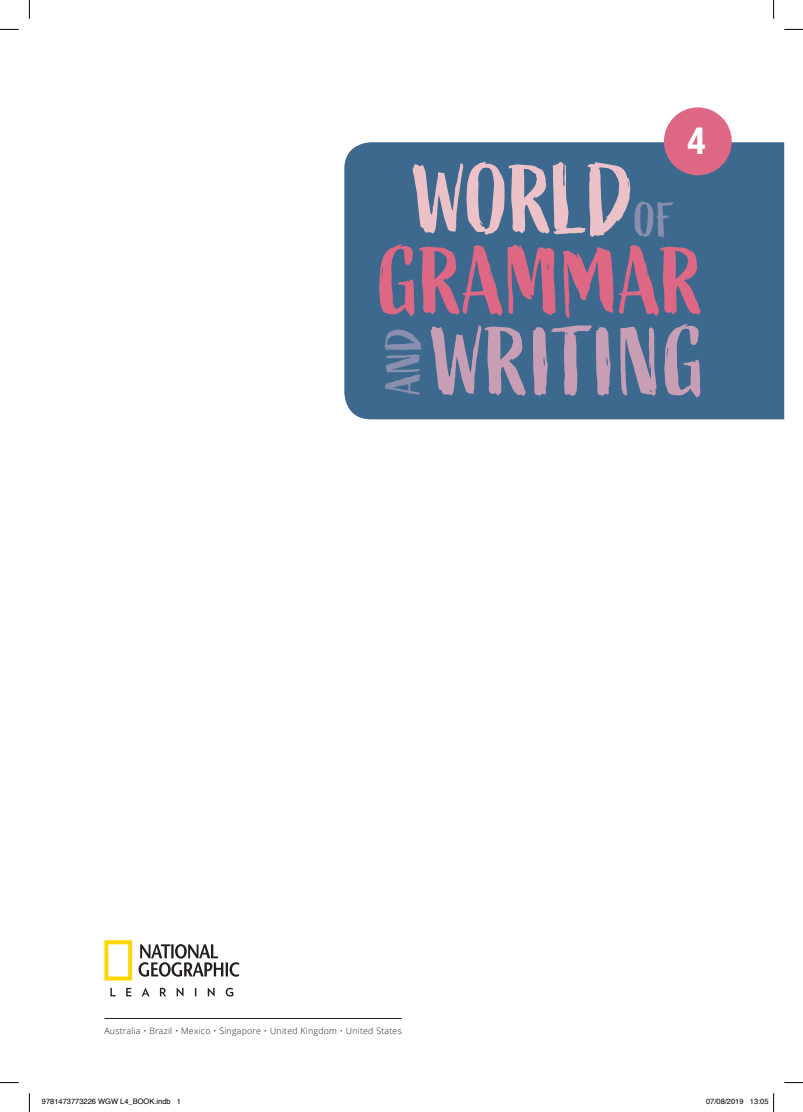
<style>
.page{position:relative;width:803px;height:1112px;background:#fff}
.page>*{position:absolute;margin:0;border:0;box-sizing:border-box;transform-origin:0 0}
.t1{font:97.12px "Active";letter-spacing:-.015em;color:#edc1c8}
.t2{font:97.12px "Active";letter-spacing:.005em;color:#c79eb3}
.t3{font:95.25px "Active";color:#de6883}
.t4{font:48px "Active";color:#8990ae}
.t5{font:700 condensed 37.62px "Helvetica Neue";color:#fff}
.t6{font:300 8.75px "Open Sans";letter-spacing:.03em;color:#231f20}
.t7{font:7.5px "Helvetica";color:#000}
.s1{font-size:47.75px;color:#8990ae}
</style>
<div class="page">
<hr style="left:104px;top:1017px;width:298px;height:1px;background:#231f20">
<svg style="left:110px;top:987px;width:6px;height:9px"></svg>
<svg style="left:126px;top:987px;width:5px;height:9px"></svg>
<svg style="left:142px;top:987px;width:7px;height:9px"></svg>
<svg style="left:160px;top:987px;width:6px;height:9px"></svg>
<svg style="left:177px;top:987px;width:6px;height:9px"></svg>
<svg style="left:208px;top:987px;width:7px;height:9px"></svg>
<svg style="left:226px;top:987px;width:7px;height:9px"></svg>
<svg style="left:104px;top:940px;width:28px;height:40px"></svg>
<svg style="left:138px;top:944px;width:101px;height:32px"></svg>
<div style="left:344px;top:142px;width:440px;height:277px;background:#3d698f"></div>
<div style="left:664px;top:107px;width:68px;height:68px;background:#de6883;border-radius:50%"></div>
<svg style="left:0;top:29px;width:19px;height:1px"></svg>
<svg style="left:784px;top:29px;width:19px;height:1px"></svg>
<svg style="left:0;top:1082px;width:19px;height:1px"></svg>
<svg style="left:784px;top:1082px;width:19px;height:1px"></svg>
<svg style="left:29px;top:0;width:1px;height:19px"></svg>
<svg style="left:29px;top:1093px;width:1px;height:18px"></svg>
<svg style="left:773px;top:0;width:1px;height:19px"></svg>
<svg style="left:773px;top:1093px;width:1px;height:18px"></svg>
<h1 class="t1" style="left:414px;top:145px;width:262px">WORLD<span class="s1">OF</span></h1>
<h3 class="t5" style="left:687px;top:110px;width:20px">4</h3>
<h2 class="t3" style="left:379px;top:227px;width:328px">GRAMMAR</h2>
<h3 class="t4" style="left:376px;top:394px;width:69px;rotate:-90deg">AND</h3>
<h1 class="t2" style="left:432px;top:307px;width:276px">WRITING</h1>
<p class="t6" style="left:104px;top:1024px;width:299px">Australia • Brazil • Mexico • Singapore • United Kingdom • United States</p>
<p class="t7" style="left:42px;top:1095px;width:141px">9781473773226 WGW L4_BOOK.indb 1</p>
<p class="t7" style="left:706px;top:1095px;width:64px">07/08/2019 13:05</p>
</div>
